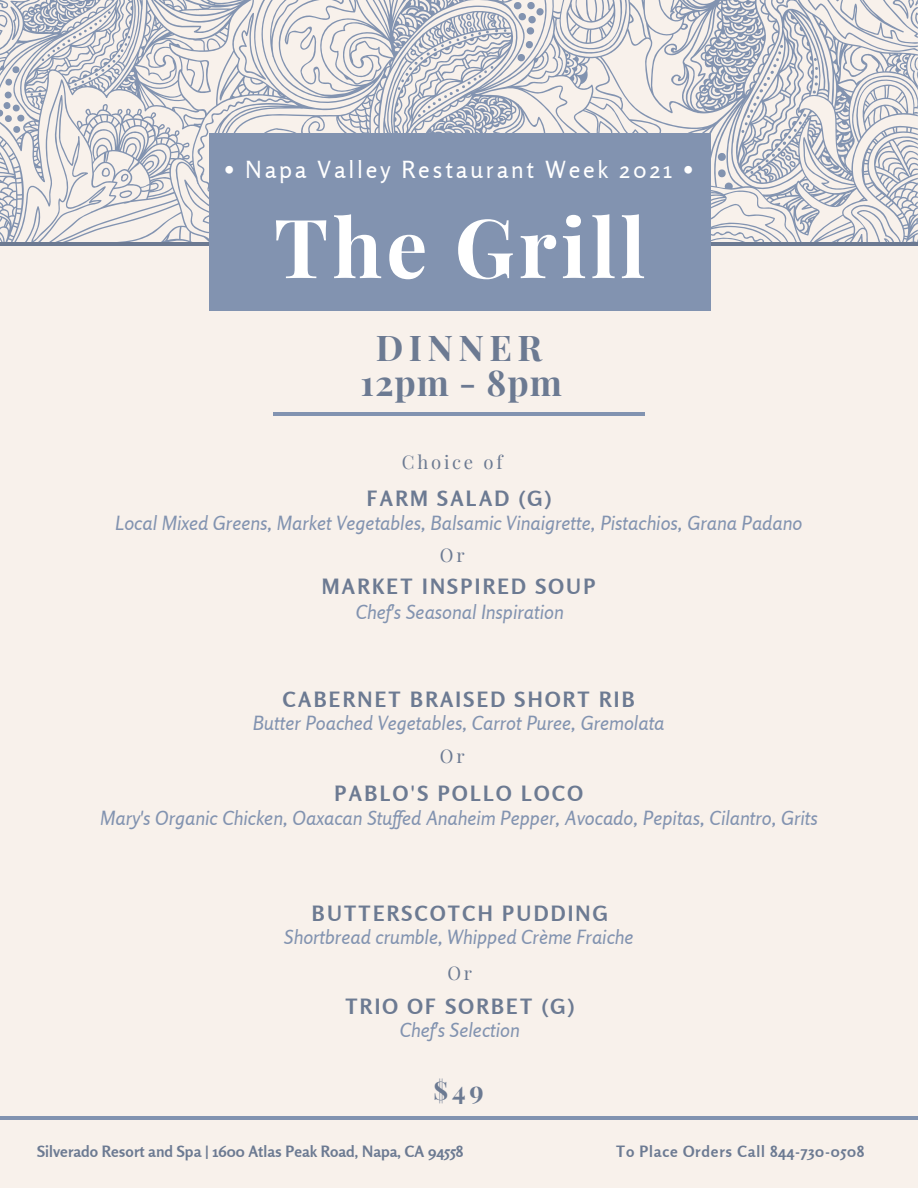
<style>
.page{position:relative;width:918px;height:1188px;background:#f8f1eb}
.page>*{position:absolute;margin:0;border:0;box-sizing:border-box;transform-origin:0 0}
.t1{font:700 81.75px "Playfair Display";letter-spacing:.05em;color:#fff}
.t2{font:700 35.55px "Playfair Display";letter-spacing:.09em;color:#6c7a92}
.t3{font:700 25.8px "Playfair Display";color:#6c7a92}
.t4{font:23.55px "Rosario";letter-spacing:.115em;color:#fff}
.t5{font:700 21px "Rosario";letter-spacing:.11em;color:#6c7a92}
.t6{font:italic 19.5px "Rosario";color:#8293b0}
.t7{font:18.45px "Playfair Display";letter-spacing:.15em;color:#6c7a92}
.t8{font:700 15.6px "Rosario";letter-spacing:.005em;color:#6c7a92}
.t9{font:700 15.6px "Rosario";letter-spacing:.05em;color:#6c7a92}
</style>
<div class="page">
<svg style="left:0;top:0;width:918px;height:243px"></svg>
<svg style="left:560px;top:0;width:56px;height:44px"></svg>
<svg style="left:383px;top:1px;width:163px;height:132px"></svg>
<svg style="left:238px;top:13px;width:28px;height:67px"></svg>
<svg style="left:0;top:0;width:22px;height:53px"></svg>
<hr style="left:0;top:243px;width:918px;height:3px;background:#6c7a92">
<div style="left:209px;top:133px;width:501px;height:178px;background:#8293b0"></div>
<hr style="left:0;top:1116px;width:918px;height:3px;background:#8293b0">
<hr style="left:273px;top:412px;width:371px;height:4px;background:#8293b0">
<p class="t4" style="left:224px;top:155px;width:471px">• Napa Valley Restaurant Week 2021 •</p>
<p class="t1" style="left:274px;top:190px;width:373px">The Grill</p>
<p class="t2" style="left:376px;top:322px;width:168px">DINNER</p>
<p class="t2" style="left:360px;top:358px;width:203px">12pm - 8pm</p>
<p class="t7" style="left:402px;top:449px;width:102px">Choice of</p>
<p class="t5" style="left:367px;top:486px;width:186px">FARM SALAD (G)</p>
<p class="t6" style="left:115px;top:511px;width:689px">Local Mixed Greens, Market Vegetables, Balsamic Vinaigrette, Pistachios, Grana Padano</p>
<p class="t7" style="left:440px;top:542px;width:26px">Or</p>
<p class="t5" style="left:322px;top:574px;width:275px">MARKET INSPIRED SOUP</p>
<p class="t6" style="left:356px;top:600px;width:209px">Chef's Seasonal Inspiration</p>
<p class="t5" style="left:283px;top:687px;width:353px">CABERNET BRAISED SHORT RIB</p>
<p class="t6" style="left:253px;top:711px;width:413px">Butter Poached Vegetables, Carrot Puree, Gremolata</p>
<p class="t7" style="left:440px;top:743px;width:26px">Or</p>
<p class="t5" style="left:335px;top:780px;width:250px">PABLO'S POLLO LOCO</p>
<p class="t6" style="left:100px;top:806px;width:719px">Mary's Organic Chicken, Oaxacan Stuf ed Anaheim Pepper, Avocado, Pepitas, Cilantro, Grits</p>
<p class="t5" style="left:312px;top:900px;width:297px">BUTTERSCOTCH PUDDING</p>
<p class="t6" style="left:284px;top:925px;width:351px">Shortbread crumble, Whipped Crème Fraiche</p>
<p class="t7" style="left:447px;top:960px;width:26px">Or</p>
<p class="t5" style="left:346px;top:994px;width:230px">TRIO OF SORBET (G)</p>
<p class="t6" style="left:400px;top:1018px;width:122px">Chef's Selection</p>
<p class="t3" style="left:434px;top:1073px;width:52px">$49</p>
<p class="t8" style="left:37px;top:1142px;width:427px">Silverado Resort and Spa | 1600 Atlas Peak Road, Napa, CA 94558</p>
<p class="t9" style="left:616px;top:1142px;width:249px">To Place Orders Call 844-730-0508</p>
</div>
